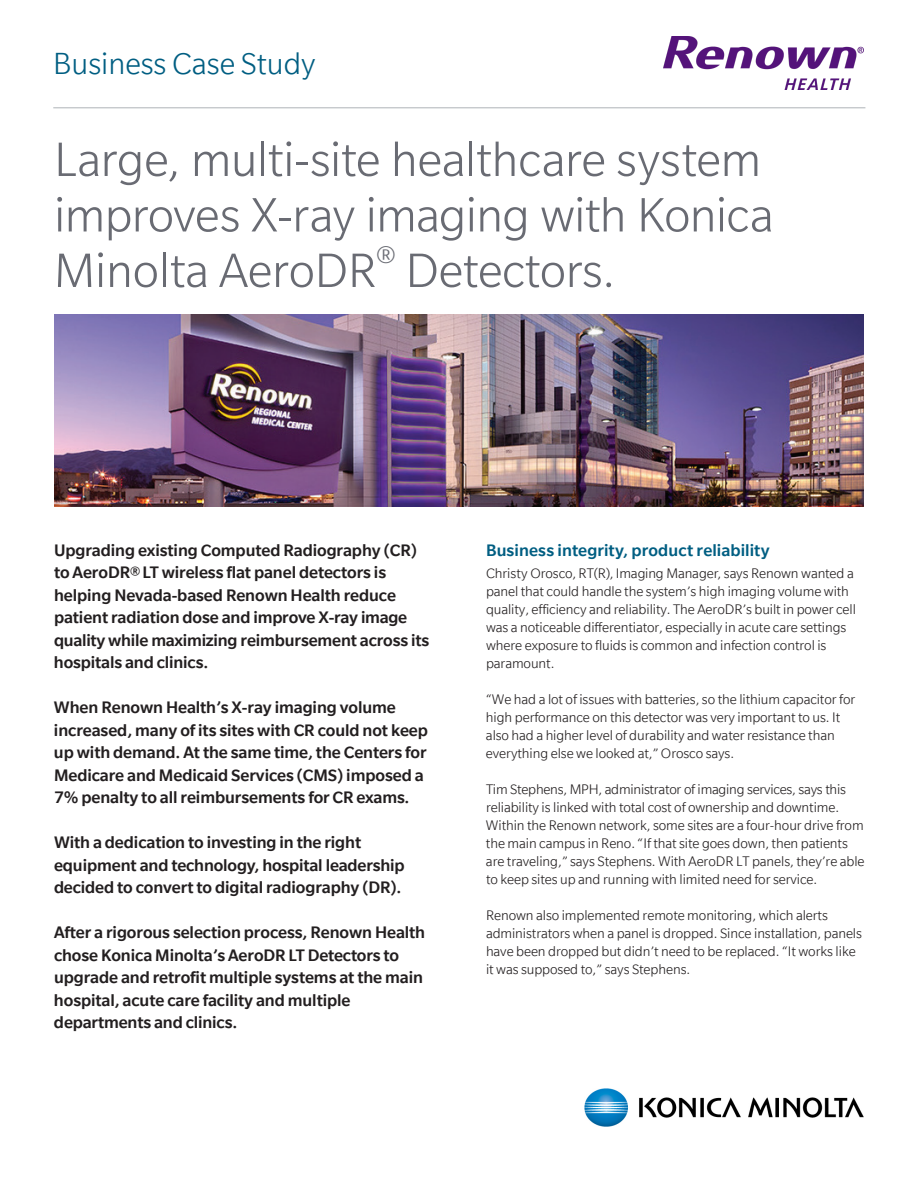
<style>
.page{position:relative;width:918px;height:1188px;background:#fff}
.page>*{position:absolute;margin:0;border:0;box-sizing:border-box;transform-origin:0 0}
.Title_Text{font:300 52.5px/55.5px "Slate";letter-spacing:-.01em;color:#696b73}
.t1{font:300 33px "Slate";color:#005e82}
.bold_text{font:500 18px/22.5px "Slate";letter-spacing:-.005em;color:#231f20}
.body_copy{font:500 18px "Slate";letter-spacing:.005em;color:#005e82}
.body_copy-2{font:300 15px/18px "Slate";letter-spacing:-.005em;color:#231f20}
.s1{font-size:15px}
</style>
<div class="page">
<img style="left:584px;top:1088px;width:279px;height:39px">
<hr style="left:53px;top:107px;width:812px;height:1px;background:#aeb3b8">
<img style="left:54px;top:314px;width:810px;height:193px">
<img style="left:663px;top:37px;width:200px;height:53px">
<h2 class="t1" style="left:53px;top:47px;width:264px">Business Case Study</h2>
<p class="Title_Text" style="left:54px;top:131px;width:721px">Large, multi-site healthcare system improves X-ray imaging with Konica<br>Minolta AeroDR<sup>®</sup> Detectors.</p>
<p class="bold_text" style="left:54px;top:539px;width:377px">Upgrading existing Computed Radiography (CR) to AeroDR<span class="s1">®</span> LT wireless flat panel detectors is helping Nevada-based Renown Health reduce patient radiation dose and improve X-ray image quality while maximizing reimbursement across its hospitals and clinics.</p>
<p class="bold_text" style="left:54px;top:696px;width:376px">When Renown Health’s X-ray imaging volume increased, many of its sites with CR could not keep up with demand. At the same time, the Centers for Medicare and Medicaid Services (CMS) imposed a 7% penalty to all reimbursements for CR exams.</p>
<p class="bold_text" style="left:54px;top:831px;width:352px">With a dedication to investing in the right equipment and technology, hospital leadership decided to convert to digital radiography (DR).</p>
<p class="bold_text" style="left:54px;top:921px;width:373px">After a rigorous selection process, Renown Health chose Konica Minolta’s AeroDR LT Detectors to upgrade and retrofit multiple systems at the main hospital, acute care facility and multiple departments and clinics.</p>
<p class="body_copy" style="left:486px;top:541px;width:285px">Business integrity, product reliability</p>
<p class="body_copy-2" style="left:486px;top:565px;width:372px">Christy Orosco, RT(R), Imaging Manager, says Renown wanted a panel that could handle the system’s high imaging volume with quality, efficiency and reliability. The AeroDR’s built in power cell was a noticeable differentiator, especially in acute care settings where exposure to fluids is common and infection control is paramount.</p>
<p class="body_copy-2" style="left:486px;top:691px;width:371px">“We had a lot of issues with batteries, so the lithium capacitor for high performance on this detector was very important to us. It also had a higher level of durability and water resistance than everything else we looked at,” Orosco says.</p>
<p class="body_copy-2" style="left:486px;top:781px;width:380px">Tim Stephens, MPH, administrator of imaging services, says this reliability is linked with total cost of ownership and downtime.<br>Within the Renown network, some sites are a four-hour drive from the main campus in Reno. “If that site goes down, then patients are traveling,” says Stephens. With AeroDR LT panels, they’re able to keep sites up and running with limited need for service.</p>
<p class="body_copy-2" style="left:486px;top:907px;width:378px">Renown also implemented remote monitoring, which alerts administrators when a panel is dropped. Since installation, panels have been dropped but didn’t need to be replaced. “It works like it was supposed to,” says Stephens.</p>
</div>
